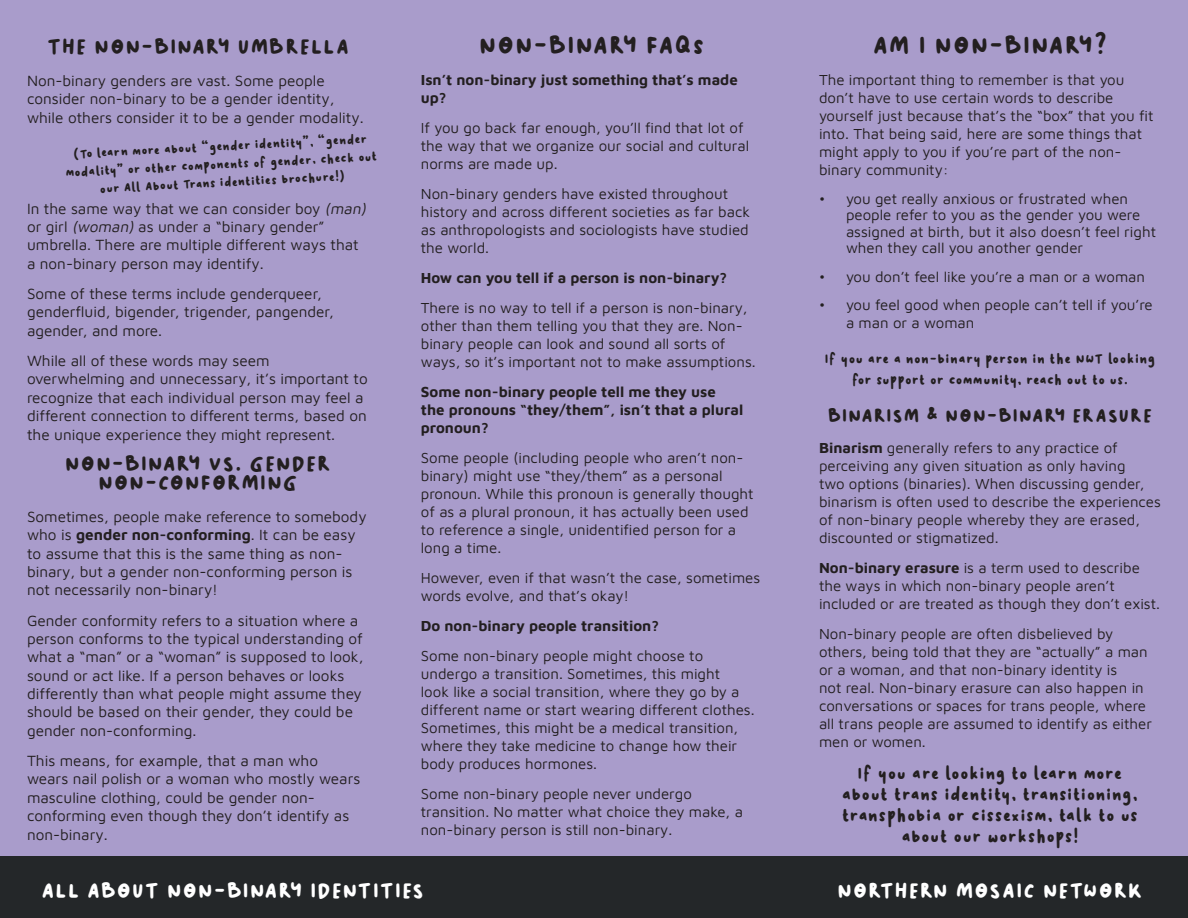
<style>
.page{position:relative;width:1188px;height:918px;background:#a99ccb}
.page>*{position:absolute;margin:0;border:0;box-sizing:border-box;transform-origin:0 0}
.Title_Heading{font:31.5px "Kopi Senja Sans";letter-spacing:-.01em;color:#231f20}
.Title_Heading-2{font:27px/19.5px "Kopi Senja Sans";color:#231f20;text-align:center}
.Bullet_Points{font:27px "Kopi Senja Sans";color:#fff}
.Title_Heading-3{font:24px "Kopi Senja Sans";color:#231f20}
.t1{font:21px/21px "Kopi Senja Sans";letter-spacing:-.02em;color:#231f20;text-align:center}
.Title_Heading-4{font:16.5px/21px "Kopi Senja Sans";letter-spacing:-.015em;color:#231f20;text-align:center}
.t2{font:15.3px/18.3px "Maven Pro";color:#231f20}
.t3{font:15px/18px "Maven Pro";color:#231f20}
.t4{font:700 15px/18px "Maven Pro";color:#231f20}
.t5{font:15px/18px "Kopi Senja Sans";color:#231f20;text-align:center}
.s1{font-style:italic}
.s2{font-weight:700}
</style>
<div class="page">
<div style="left:0;top:856px;width:1188px;height:62px;background:#242729"></div>
<p class="Title_Heading-2" style="left:46px;top:38px;width:305px">THE NON-BINARY UMBRELLA</p>
<p class="t2" style="left:27px;top:70px;width:338px">Non-binary genders are vast. Some people consider non-binary to be a gender identity, while others consider it to be a gender modality.</p>
<p class="t5" style="left:64px;top:146px;width:314px;rotate:-3deg">(To learn more about “gender identity”, “gender modality” or other components of gender, check out our All About Trans identities brochure!)</p>
<p class="t2" style="left:27px;top:198px;width:344px">In the same way that we can consider boy <span class="s1">(man) </span>or girl <span class="s1">(woman)</span> as under a “binary gender” umbrella. There are multiple different ways that a non-binary person may identify.</p>
<p class="t2" style="left:27px;top:284px;width:308px">Some of these terms include genderqueer, genderfluid, bigender, trigender, pangender, agender, and more.</p>
<p class="t2" style="left:27px;top:351px;width:342px">While all of these words may seem overwhelming and unnecessary, it’s important to recognize that each individual person may feel a different connection to different terms, based on the unique experience they might represent.</p>
<p class="Title_Heading-2" style="left:65px;top:455px;width:268px">NON-BINARY VS. GENDER<br>NON-CONFORMING</p>
<p class="t2" style="left:27px;top:506px;width:341px">Sometimes, people make reference to somebody who is <span class="s2">gender non-conforming</span>. It can be easy to assume that this is the same thing as non&shy;binary, but a gender non-conforming person is not necessarily non-binary!</p>
<p class="t2" style="left:27px;top:610px;width:338px">Gender conformity refers to a situation where a person conforms to the typical understanding of what a “man” or a “woman” is supposed to look, sound or act like. If a person behaves or looks differently than what people might assume they should be based on their gender, they could be gender non-conforming.</p>
<p class="t2" style="left:27px;top:751px;width:335px">This means, for example, that a man who wears nail polish or a woman who mostly wears masculine clothing, could be gender non&shy;conforming even though they don’t identify as non-binary.</p>
<p class="Title_Heading" style="left:478px;top:31px;width:228px">NON-BINARY FAQs</p>
<p class="t4" style="left:421px;top:70px;width:319px">Isn’t non-binary just something that’s made up?</p>
<p class="t3" style="left:421px;top:118px;width:330px">If you go back far enough, you’ll find that lot of the way that we organize our social and cultural norms are made up.</p>
<p class="t3" style="left:421px;top:184px;width:331px">Non-binary genders have existed throughout history and across different societies as far back as anthropologists and sociologists have studied the world.</p>
<p class="t4" style="left:421px;top:268px;width:308px">How can you tell if a person is non-binary?</p>
<p class="t3" style="left:421px;top:298px;width:336px">There is no way to tell if a person is non-binary, other than them telling you that they are. Non&shy;binary people can look and sound all sorts of ways, so it’s important not to make assumptions.</p>
<p class="t4" style="left:421px;top:382px;width:324px">Some non-binary people tell me they use<br>the pronouns “they/them”, isn’t that a plural pronoun?</p>
<p class="t3" style="left:421px;top:448px;width:334px">Some people (including people who aren’t non&shy;binary) might use “they/them” as a personal pronoun. While this pronoun is generally thought of as a plural pronoun, it has actually been used to reference a single, unidentified person for a long a time.</p>
<p class="t3" style="left:421px;top:568px;width:341px">However, even if that wasn’t the case, sometimes words evolve, and that’s okay!</p>
<p class="t4" style="left:421px;top:616px;width:240px">Do non-binary people transition?</p>
<p class="t3" style="left:421px;top:646px;width:335px">Some non-binary people might choose to undergo a transition. Sometimes, this might<br>look like a social transition, where they go by a different name or start wearing different clothes.<br>Sometimes, this might be a medical transition, where they take medicine to change how their body produces hormones.</p>
<p class="t3" style="left:421px;top:784px;width:324px">Some non-binary people never undergo transition. No matter what choice they make, a non-binary person is still non-binary.</p>
<p class="Title_Heading" style="left:872px;top:31px;width:237px">AM I NON-BINARY?</p>
<p class="t3" style="left:819px;top:70px;width:336px">The important thing to remember is that you don’t have to use certain words to describe yourself just because that’s the “box” that you fit into. That being said, here are some things that might apply to you if you’re part of the non&shy;binary community:</p>
<p class="t3" style="left:846px;top:190px;width:312px;line-height:16.5px;text-indent:-27px">• you get really anxious or frustrated when people refer to you as the gender you were assigned at birth, but it also doesn’t feel right when they call you another gender</p>
<p class="t3" style="left:819px;top:267px;width:328px">• you don’t feel like you’re a man or a woman</p>
<p class="t3" style="left:846px;top:295px;width:308px;text-indent:-27px">• you feel good when people can’t tell if you’re a man or a woman</p>
<p class="Title_Heading-4" style="left:825px;top:350px;width:332px">If you are a non-binary person in the NWT looking for support or community, reach out to us.</p>
<p class="Title_Heading-3" style="left:827px;top:404px;width:327px">BINARISM &amp; NON-BINARY ERASURE</p>
<p class="t3" style="left:819px;top:438px;width:344px"><span class="s2">Binarism</span> generally refers to any practice of perceiving any given situation as only having<br>two options (binaries). When discussing gender, binarism is often used to describe the experiences of non-binary people whereby they are erased, discounted or stigmatized.</p>
<p class="t3" style="left:819px;top:558px;width:343px"><span class="s2">Non-binary erasure</span> is a term used to describe the ways in which non-binary people aren’t included or are treated as though they don’t exist.</p>
<p class="t3" style="left:819px;top:624px;width:335px">Non-binary people are often disbelieved by others, being told that they are “actually” a man or a woman, and that non-binary identity is<br>not real. Non-binary erasure can also happen in conversations or spaces for trans people, where all trans people are assumed to identify as either men or women.</p>
<p class="t1" style="left:841px;top:764px;width:299px">If you are looking to learn more about trans identity, transitioning, transphobia or cissexism, talk to us about our workshops!</p>
<p class="Bullet_Points" style="left:41px;top:878px;width:385px">ALL ABOUT NON-BINARY IDENTITIES</p>
<p class="Bullet_Points" style="left:837px;top:878px;width:308px">NORTHERN MOSAIC NETWORK</p>
</div>
